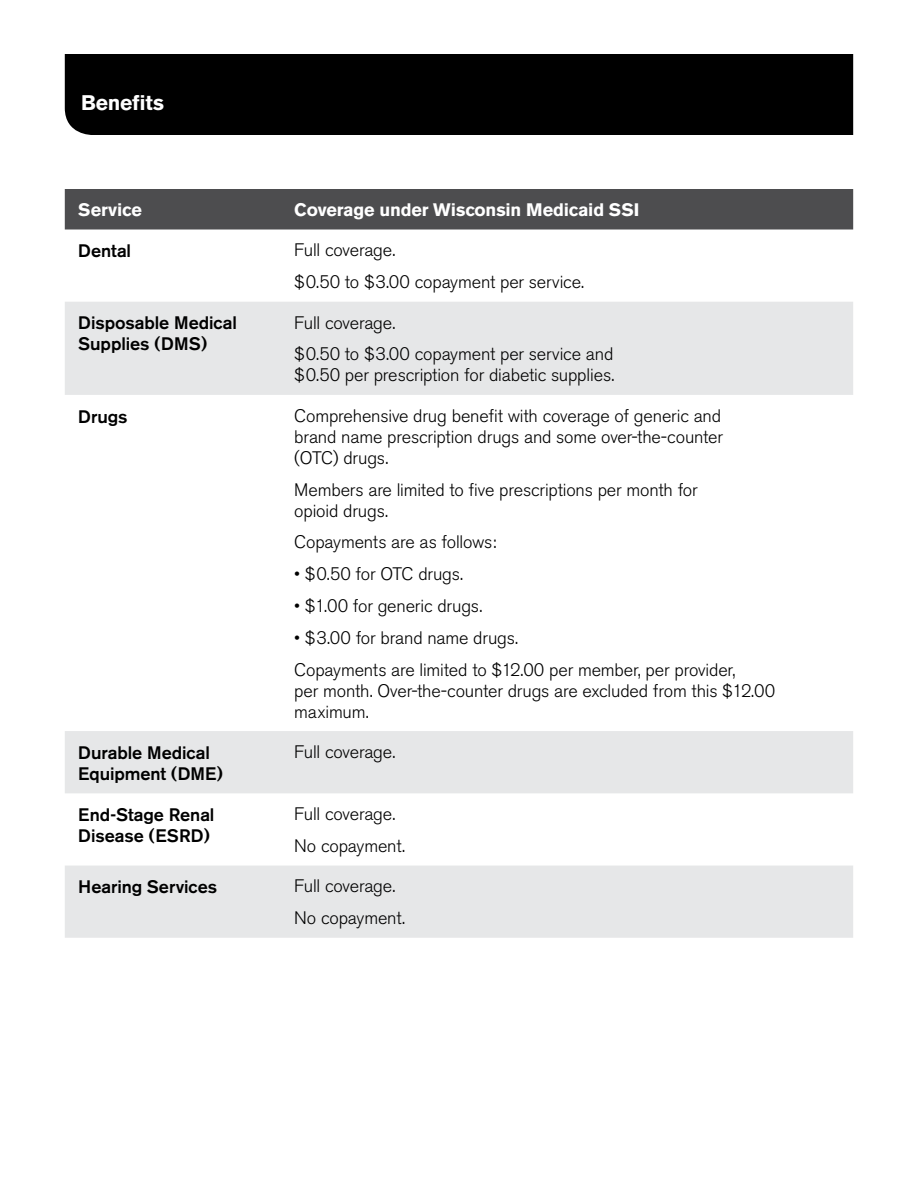
<style>
.page{position:relative;width:918px;height:1188px;background:#fff}
.page>*{position:absolute;margin:0;border:0;box-sizing:border-box;transform-origin:0 0}
.t1{font:700 21px "Akzidenz Grotesk BE";letter-spacing:-.005em;color:#fff}
.Chart___body_-_light{font:300 18px/21px "Akzidenz Grotesk BE";letter-spacing:-.01em;color:#000}
.Chart___medium_subhe{font:500 18px/21px "Akzidenz Grotesk BE";letter-spacing:-.005em;color:#000}
.Chart___headers_-_RE{font:700 18px "Akzidenz Grotesk BE";letter-spacing:-.005em;color:#fff}
</style>
<div class="page">
<div style="left:65px;top:54px;width:788px;height:81px;background:#000"></div>
<div style="left:65px;top:189px;width:788px;height:41px;background:#4d4d4f"></div>
<svg style="left:65px;top:302px;width:788px;height:636px"></svg>
<p class="t1" style="left:81px;top:91px;width:85px">Benefits</p>
<p class="Chart___headers_-_RE" style="left:78px;top:199px;width:65px">Service</p>
<p class="Chart___headers_-_RE" style="left:294px;top:199px;width:347px">Coverage under Wisconsin Medicaid SSI</p>
<p class="Chart___medium_subhe" style="left:78px;top:240px;width:54px">Dental</p>
<p class="Chart___body_-_light" style="left:294px;top:240px;width:103px">Full coverage.</p>
<p class="Chart___body_-_light" style="left:294px;top:272px;width:291px">$0.50 to $3.00 copayment per service.</p>
<p class="Chart___medium_subhe" style="left:78px;top:313px;width:160px">Disposable Medical<br>Supplies (DMS)</p>
<p class="Chart___body_-_light" style="left:294px;top:312px;width:103px">Full coverage.</p>
<p class="Chart___body_-_light" style="left:294px;top:344px;width:322px">$0.50 to $3.00 copayment per service and $0.50 per prescription for diabetic supplies.</p>
<p class="Chart___medium_subhe" style="left:78px;top:406px;width:51px">Drugs</p>
<p class="Chart___body_-_light" style="left:294px;top:405px;width:430px;text-align:justify">Comprehensive drug benefit with coverage of generic and brand name prescription drugs and some over-the-counter (OTC) drugs.</p>
<p class="Chart___body_-_light" style="left:294px;top:479px;width:405px">Members are limited to five prescriptions per month for opioid drugs.</p>
<p class="Chart___body_-_light" style="left:294px;top:532px;width:204px">Copayments are as follows:</p>
<p class="Chart___body_-_light" style="left:294px;top:564px;width:170px">• $0.50 for OTC drugs.</p>
<p class="Chart___body_-_light" style="left:294px;top:596px;width:190px">• $1.00 for generic drugs.</p>
<p class="Chart___body_-_light" style="left:294px;top:627px;width:225px">• $3.00 for brand name drugs.</p>
<p class="Chart___body_-_light" style="left:294px;top:659px;width:482px">Copayments are limited to $12.00 per member, per provider,<br>per month. Over-the-counter drugs are excluded from this $12.00 maximum.</p>
<p class="Chart___medium_subhe" style="left:78px;top:742px;width:147px">Durable Medical<br>Equipment (DME)</p>
<p class="Chart___body_-_light" style="left:294px;top:742px;width:103px">Full coverage.</p>
<p class="Chart___medium_subhe" style="left:78px;top:804px;width:138px">End-Stage Renal<br>Disease (ESRD)</p>
<p class="Chart___body_-_light" style="left:294px;top:804px;width:103px">Full coverage.</p>
<p class="Chart___body_-_light" style="left:294px;top:836px;width:112px">No copayment.</p>
<p class="Chart___medium_subhe" style="left:78px;top:876px;width:140px">Hearing Services</p>
<p class="Chart___body_-_light" style="left:294px;top:876px;width:103px">Full coverage.</p>
<p class="Chart___body_-_light" style="left:294px;top:908px;width:112px">No copayment.</p>
</div>
